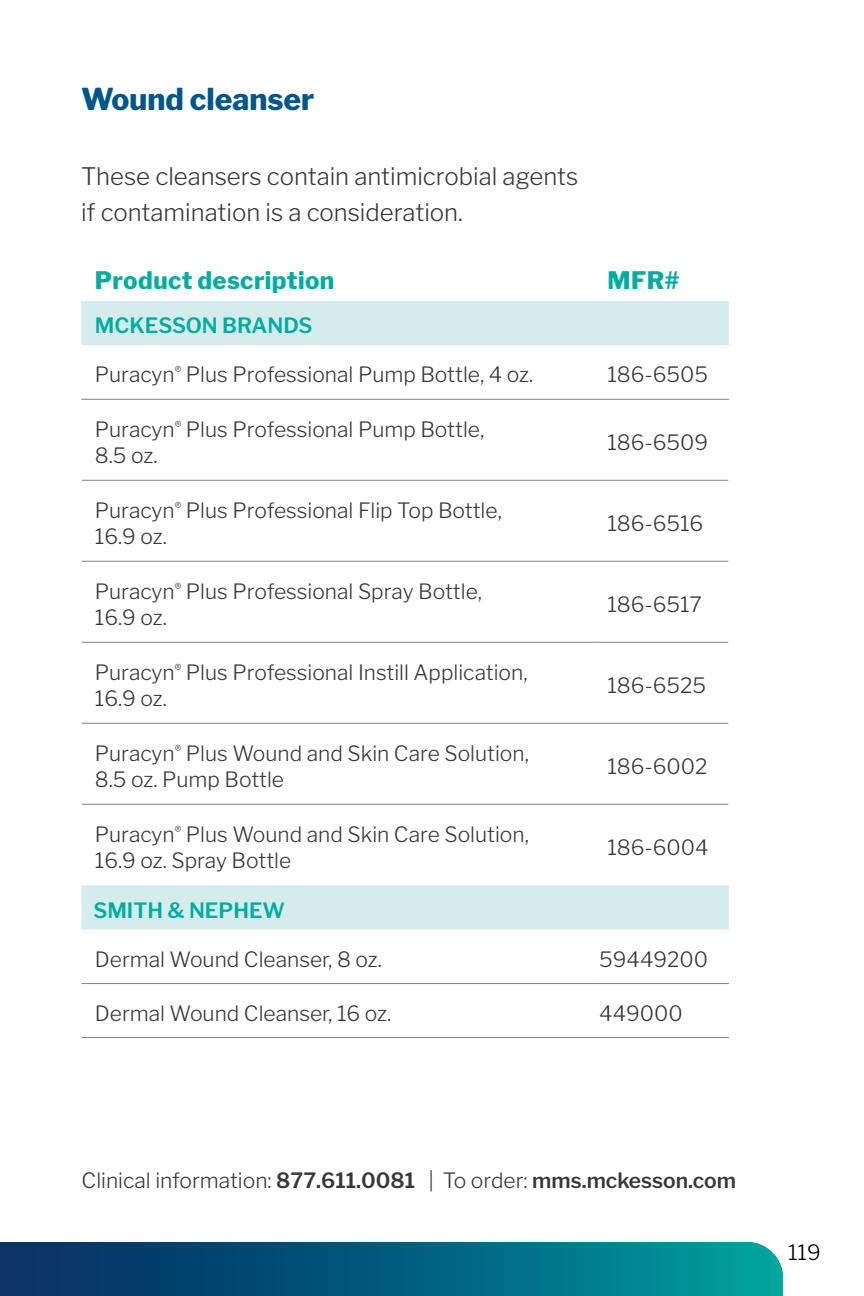
<style>
.page{position:relative;width:864px;height:1296px;background:#fff}
.page>*{position:absolute;margin:0;border:0;box-sizing:border-box;transform-origin:0 0}
.t1{font:800 30px "Libre Franklin";color:#005689}
.t2{font:300 24px/36px "Libre Franklin";color:#383839}
.t3{font:800 24px "Libre Franklin";letter-spacing:.02em;color:#00aca0}
.t4{font:300 21px/25.5px "Libre Franklin";color:#383839}
.t5{font:600 21px "Libre Franklin";color:#00aca0}
.t6{font:300 21px "Libre Franklin";color:#000}
.s1{font-weight:600}
</style>
<div class="page">
<div style="left:81px;top:301px;width:648px;height:44px;background:#d4edec"></div>
<svg style="left:81px;top:398px;width:648px;height:532px"></svg>
<hr style="left:81px;top:399px;width:513px;height:1px;background:#808285">
<hr style="left:594px;top:399px;width:135px;height:1px;background:#808285">
<hr style="left:82px;top:480px;width:512px;height:1px;background:#808285">
<hr style="left:594px;top:480px;width:135px;height:1px;background:#808285">
<hr style="left:82px;top:561px;width:512px;height:1px;background:#808285">
<hr style="left:594px;top:561px;width:135px;height:1px;background:#808285">
<hr style="left:82px;top:642px;width:512px;height:1px;background:#808285">
<hr style="left:594px;top:642px;width:135px;height:1px;background:#808285">
<hr style="left:82px;top:723px;width:512px;height:1px;background:#808285">
<hr style="left:594px;top:723px;width:135px;height:1px;background:#808285">
<hr style="left:82px;top:804px;width:512px;height:1px;background:#808285">
<hr style="left:594px;top:804px;width:135px;height:1px;background:#808285">
<hr style="left:81px;top:400px;width:1px;height:80px;background:#fff">
<hr style="left:728px;top:400px;width:1px;height:80px;background:#fff">
<hr style="left:81px;top:480px;width:1px;height:81px;background:#fff">
<hr style="left:728px;top:480px;width:1px;height:81px;background:#fff">
<hr style="left:81px;top:561px;width:1px;height:81px;background:#fff">
<hr style="left:728px;top:561px;width:1px;height:81px;background:#fff">
<hr style="left:81px;top:642px;width:1px;height:81px;background:#fff">
<hr style="left:728px;top:642px;width:1px;height:81px;background:#fff">
<hr style="left:81px;top:723px;width:1px;height:81px;background:#fff">
<hr style="left:728px;top:723px;width:1px;height:81px;background:#fff">
<hr style="left:81px;top:804px;width:1px;height:81px;background:#fff">
<hr style="left:728px;top:804px;width:1px;height:81px;background:#fff">
<hr style="left:81px;top:983px;width:513px;height:1px;background:#808285">
<hr style="left:594px;top:983px;width:135px;height:1px;background:#808285">
<hr style="left:81px;top:1037px;width:513px;height:1px;background:#808285">
<hr style="left:594px;top:1037px;width:135px;height:1px;background:#808285">
<svg style="left:0;top:1242px;width:783px;height:54px"></svg>
<h1 class="t1" style="left:81px;top:76px;width:235px">Wound cleanser</h1>
<p class="t2" style="left:81px;top:156px;width:499px">These cleansers contain antimicrobial agents if contamination is a consideration.</p>
<p class="t3" style="left:95px;top:261px;width:241px">Product description</p>
<p class="t3" style="left:607px;top:261px;width:73px">MFR#</p>
<p class="t5" style="left:95px;top:309px;width:219px">MCKESSON BRANDS</p>
<p class="t4" style="left:95px;top:360px;width:440px">Puracyn<sup>®</sup> Plus Professional Pump Bottle, 4 oz.</p>
<p class="t4" style="left:607px;top:360px;width:102px">186-6505</p>
<p class="t4" style="left:95px;top:415px;width:391px">Puracyn<sup>®</sup> Plus Professional Pump Bottle,<br>8.5 oz.</p>
<p class="t4" style="left:607px;top:428px;width:102px">186-6509</p>
<p class="t4" style="left:95px;top:496px;width:409px">Puracyn<sup>®</sup> Plus Professional Flip Top Bottle,<br>16.9 oz.</p>
<p class="t4" style="left:95px;top:577px;width:389px">Puracyn<sup>®</sup> Plus Professional Spray Bottle,<br>16.9 oz.</p>
<p class="t4" style="left:95px;top:658px;width:434px">Puracyn<sup>®</sup> Plus Professional Instill Application,<br>16.9 oz.</p>
<p class="t4" style="left:95px;top:739px;width:436px">Puracyn<sup>®</sup> Plus Wound and Skin Care Solution,<br>8.5 oz. Pump Bottle</p>
<p class="t4" style="left:95px;top:820px;width:436px">Puracyn<sup>®</sup> Plus Wound and Skin Care Solution,<br>16.9 oz. Spray Bottle</p>
<p class="t4" style="left:607px;top:509px;width:97px">186-6516</p>
<p class="t4" style="left:607px;top:590px;width:96px">186-6517</p>
<p class="t4" style="left:607px;top:671px;width:100px">186-6525</p>
<p class="t4" style="left:607px;top:752px;width:102px">186-6002</p>
<p class="t4" style="left:607px;top:833px;width:103px">186-6004</p>
<p class="t5" style="left:93px;top:893px;width:193px">SMITH &amp; NEPHEW</p>
<p class="t4" style="left:95px;top:944px;width:289px">Dermal Wound Cleanser, 8 oz.</p>
<p class="t4" style="left:599px;top:944px;width:110px">59449200</p>
<p class="t4" style="left:95px;top:998px;width:298px">Dermal Wound Cleanser, 16 oz.</p>
<p class="t4" style="left:599px;top:998px;width:85px">449000</p>
<p class="t4" style="left:82px;top:1166px;width:656px">Clinical information: <span class="s1">877.611.0081</span> | To order: <span class="s1">mms.mckesson.com</span></p>
<p class="t6" style="left:788px;top:1236px;width:34px">119</p>
</div>
